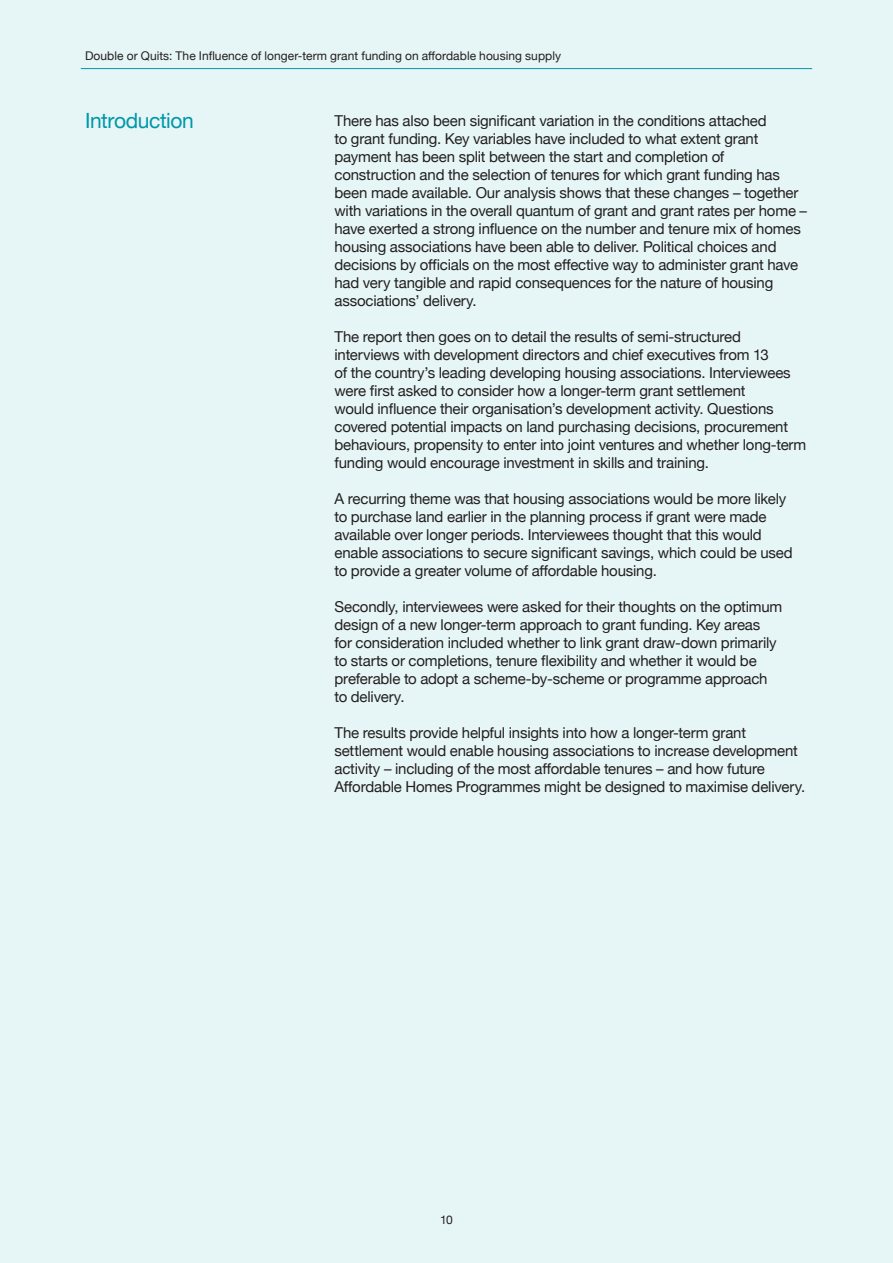
<style>
.page{position:relative;width:893px;height:1263px;background:#e6f5f6}
.page>*{position:absolute;margin:0;border:0;box-sizing:border-box;transform-origin:0 0}
.t1{font:21px "Helvetica Neue";letter-spacing:-.02em;color:#0097a9}
.t2{font:15px/18px "Helvetica Neue";letter-spacing:-.015em;color:#231f20}
.t3{font:12px "Helvetica Neue";letter-spacing:.005em;color:#231f20}
</style>
<div class="page">
<hr style="left:81px;top:68px;width:731px;height:1px;background:#0097a9">
<p class="t3" style="left:85px;top:47px;width:477px">Double or Quits: The Influence of longer-term grant funding on affordable housing supply</p>
<h1 class="t1" style="left:85px;top:105px;width:110px">Introduction</h1>
<p class="t2" style="left:334px;top:113px;width:474px">There has also been significant variation in the conditions attached<br>to grant funding. Key variables have included to what extent grant payment has been split between the start and completion of construction and the selection of tenures for which grant funding has been made available. Our analysis shows that these changes – together with variations in the overall quantum of grant and grant rates per home – have exerted a strong influence on the number and tenure mix of homes housing associations have been able to deliver. Political choices and decisions by officials on the most effective way to administer grant have had very tangible and rapid consequences for the nature of housing associations’ delivery.</p>
<p class="t2" style="left:334px;top:329px;width:473px">The report then goes on to detail the results of semi-structured interviews with development directors and chief executives from 13<br>of the country’s leading developing housing associations. Interviewees were first asked to consider how a longer-term grant settlement<br>would influence their organisation’s development activity. Questions covered potential impacts on land purchasing decisions, procurement behaviours, propensity to enter into joint ventures and whether long-term funding would encourage investment in skills and training.</p>
<p class="t2" style="left:334px;top:491px;width:460px">A recurring theme was that housing associations would be more likely to purchase land earlier in the planning process if grant were made available over longer periods. Interviewees thought that this would enable associations to secure significant savings, which could be used to provide a greater volume of affordable housing.</p>
<p class="t2" style="left:334px;top:599px;width:449px">Secondly, interviewees were asked for their thoughts on the optimum design of a new longer-term approach to grant funding. Key areas<br>for consideration included whether to link grant draw-down primarily to starts or completions, tenure flexibility and whether it would be preferable to adopt a scheme-by-scheme or programme approach to delivery.</p>
<p class="t2" style="left:334px;top:725px;width:472px">The results provide helpful insights into how a longer-term grant settlement would enable housing associations to increase development activity – including of the most affordable tenures – and how future Affordable Homes Programmes might be designed to maximise delivery.</p>
<p class="t3" style="left:440px;top:1211px;width:14px">10</p>
</div>
